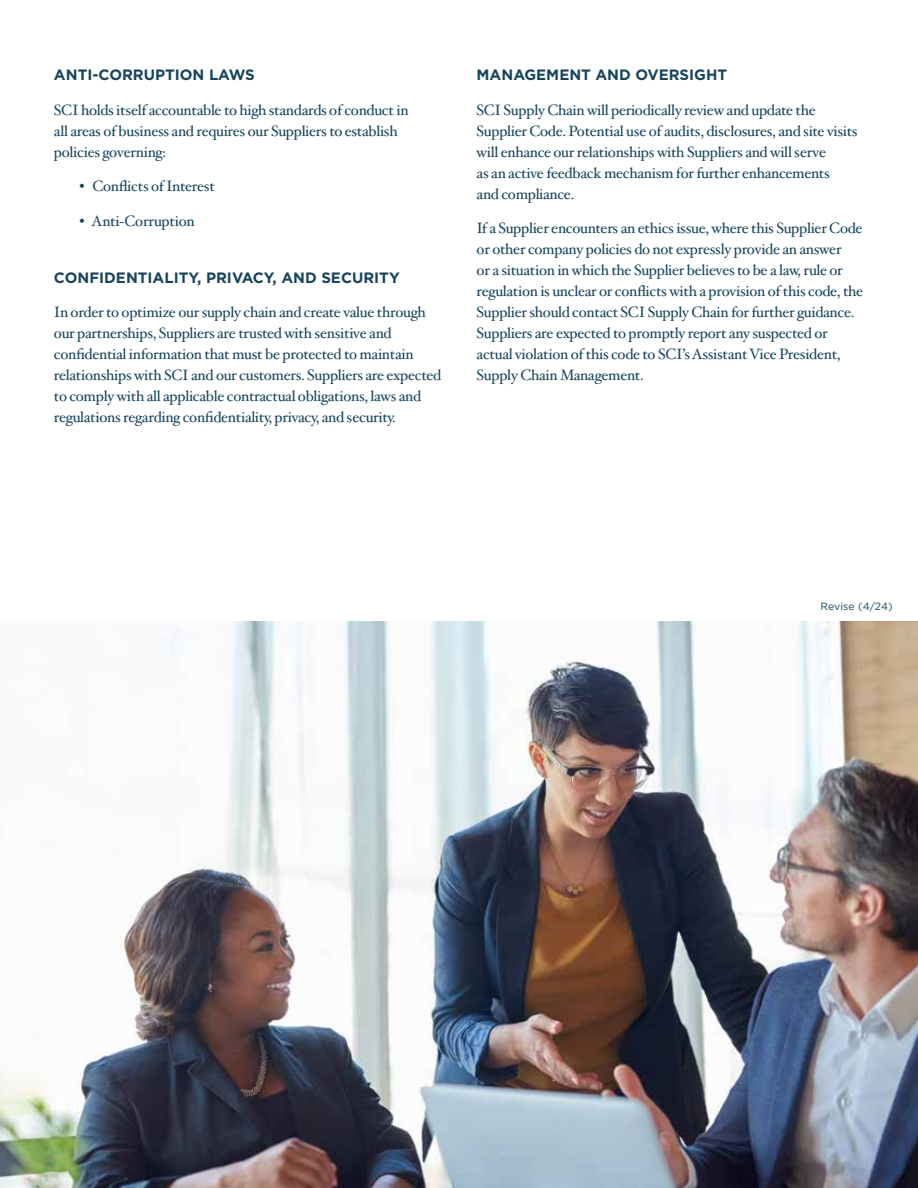
<style>
.page{position:relative;width:918px;height:1188px;background:#fff}
.page>*{position:absolute;margin:0;border:0;box-sizing:border-box;transform-origin:0 0}
.t1{font:15px/21px "Hoefler Txt";letter-spacing:-.02em;color:#17455c}
.t2{font:700 15px "Gotham";color:#17455c}
.t3{font:10.5px "Gotham";letter-spacing:.005em;color:#17455c}
</style>
<div class="page">
<img style="left:0;top:621px;width:918px;height:567px">
<p class="t2" style="left:54px;top:65px;width:202px">ANTI-CORRUPTION LAWS</p>
<p class="t1" style="left:54px;top:99px;width:356px">SCI holds itself accountable to high standards of conduct in all areas of business and requires our Suppliers to establish policies governing:</p>
<p class="t1" style="left:79px;top:175px;width:137px">• Conflicts of Interest</p>
<p class="t1" style="left:79px;top:210px;width:117px">• Anti-Corruption</p>
<p class="t2" style="left:54px;top:268px;width:347px">CONFIDENTIALITY, PRIVACY, AND SECURITY</p>
<p class="t1" style="left:54px;top:301px;width:389px">In order to optimize our supply chain and create value through our partnerships, Suppliers are trusted with sensitive and confidential information that must be protected to maintain relationships with SCI and our customers. Suppliers are expected to comply with all applicable contractual obligations, laws and regulations regarding confidentiality, privacy, and security.</p>
<p class="t2" style="left:477px;top:65px;width:252px">MANAGEMENT AND OVERSIGHT</p>
<p class="t1" style="left:477px;top:99px;width:383px">SCI Supply Chain will periodically review and update the Supplier Code. Potential use of audits, disclosures, and site visits will enhance our relationships with Suppliers and will serve<br>as an active feedback mechanism for further enhancements<br>and compliance.</p>
<p class="t1" style="left:477px;top:217px;width:388px">If a Supplier encounters an ethics issue, where this Supplier Code or other company policies do not expressly provide an answer<br>or a situation in which the Supplier believes to be a law, rule or regulation is unclear or conflicts with a provision of this code, the Supplier should contact SCI Supply Chain for further guidance.<br>Suppliers are expected to promptly report any suspected or actual violation of this code to SCI’s Assistant Vice President, Supply Chain Management.</p>
<p class="t3" style="left:820px;top:600px;width:74px">Revise (4/24)</p>
</div>
